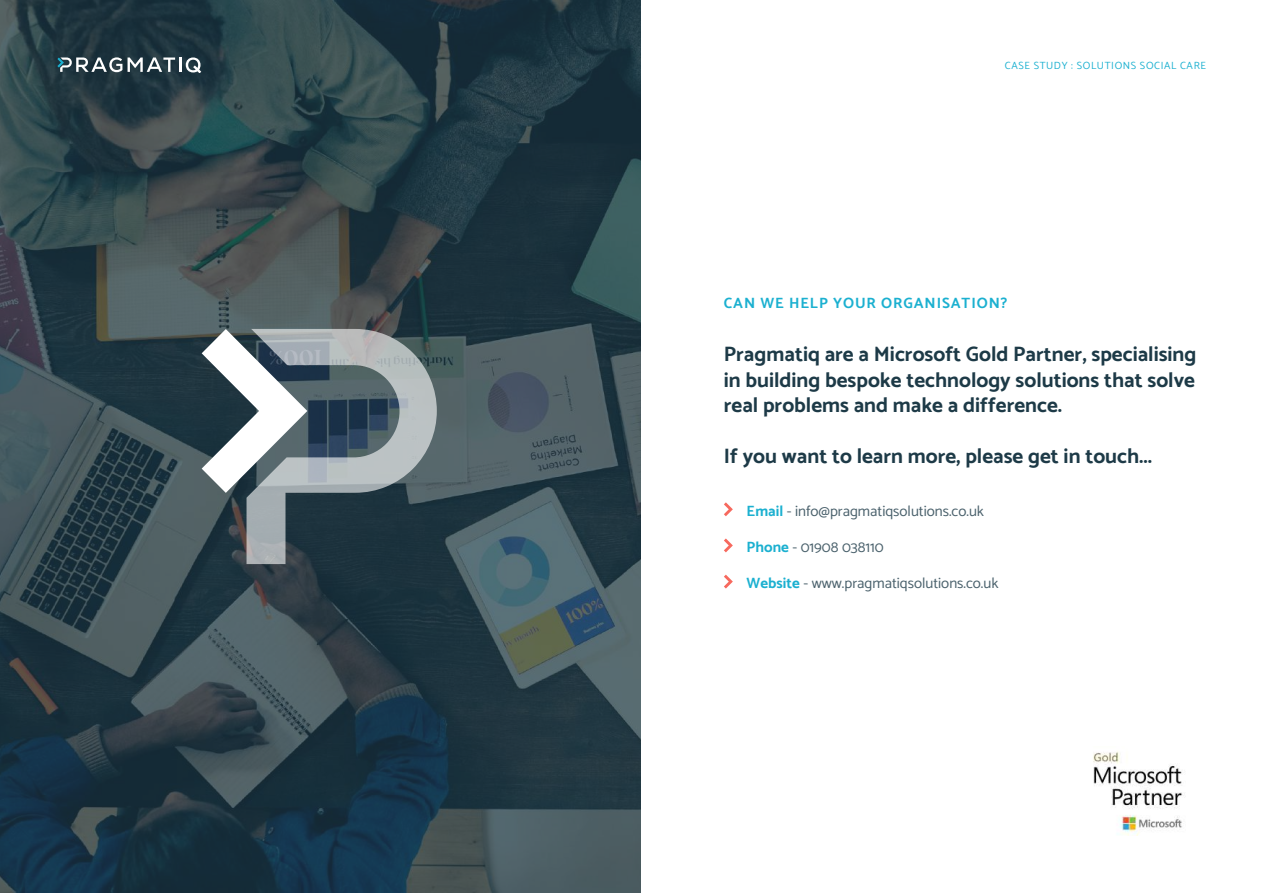
<style>
.page{position:relative;width:1263px;height:893px;background:#fff}
.page>*{position:absolute;margin:0;border:0;box-sizing:border-box;transform-origin:0 0}
.t1{font:700 21px/25.5px "Catamaran";color:#1d3a47;text-align:justify}
.t2{font:15px "Catamaran";color:#4a616c}
.t3{font:700 15px "Catamaran";letter-spacing:.06em;color:#1bb0d0}
.t4{font:10.5px "Catamaran";letter-spacing:.06em;color:#1bb0d0}
.s1{font-weight:700;color:#1bb0d0}
</style>
<div class="page">
<img style="left:0;top:0;width:640px;height:893px">
<svg style="left:724px;top:502px;width:9px;height:14px"></svg>
<svg style="left:724px;top:538px;width:9px;height:14px"></svg>
<svg style="left:724px;top:575px;width:9px;height:14px"></svg>
<svg style="left:128px;top:58px;width:47px;height:14px"></svg>
<hr style="left:179px;top:58px;width:3px;height:14px;background:#fff">
<svg style="left:186px;top:57px;width:15px;height:15px"></svg>
<svg style="left:57px;top:57px;width:65px;height:15px"></svg>
<img style="left:1093px;top:751px;width:90px;height:85px">
<svg style="left:202px;top:329px;width:235px;height:235px;background:#6f7d84"></svg>
<p class="t4" style="left:1005px;top:57px;width:203px">CASE STUDY : SOLUTIONS SOCIAL CARE</p>
<p class="t3" style="left:724px;top:291px;width:285px">CAN WE HELP YOUR ORGANISATION?</p>
<p class="t1" style="left:724px;top:341px;width:474px">Pragmatiq are a Microsoft Gold Partner, specialising in building bespoke technology solutions that solve real problems and make a difference.</p>
<p class="t1" style="left:724px;top:443px;width:430px">If you want to learn more, please get in touch...</p>
<p class="t2" style="left:747px;top:499px;width:239px"><span class="s1">Email</span> - info@pragmatiqsolutions.co.uk</p>
<p class="t2" style="left:747px;top:536px;width:139px"><span class="s1">Phone</span> - 01908 038110</p>
<p class="t2" style="left:747px;top:572px;width:253px"><span class="s1">Website</span> - www.pragmatiqsolutions.co.uk</p>
</div>
